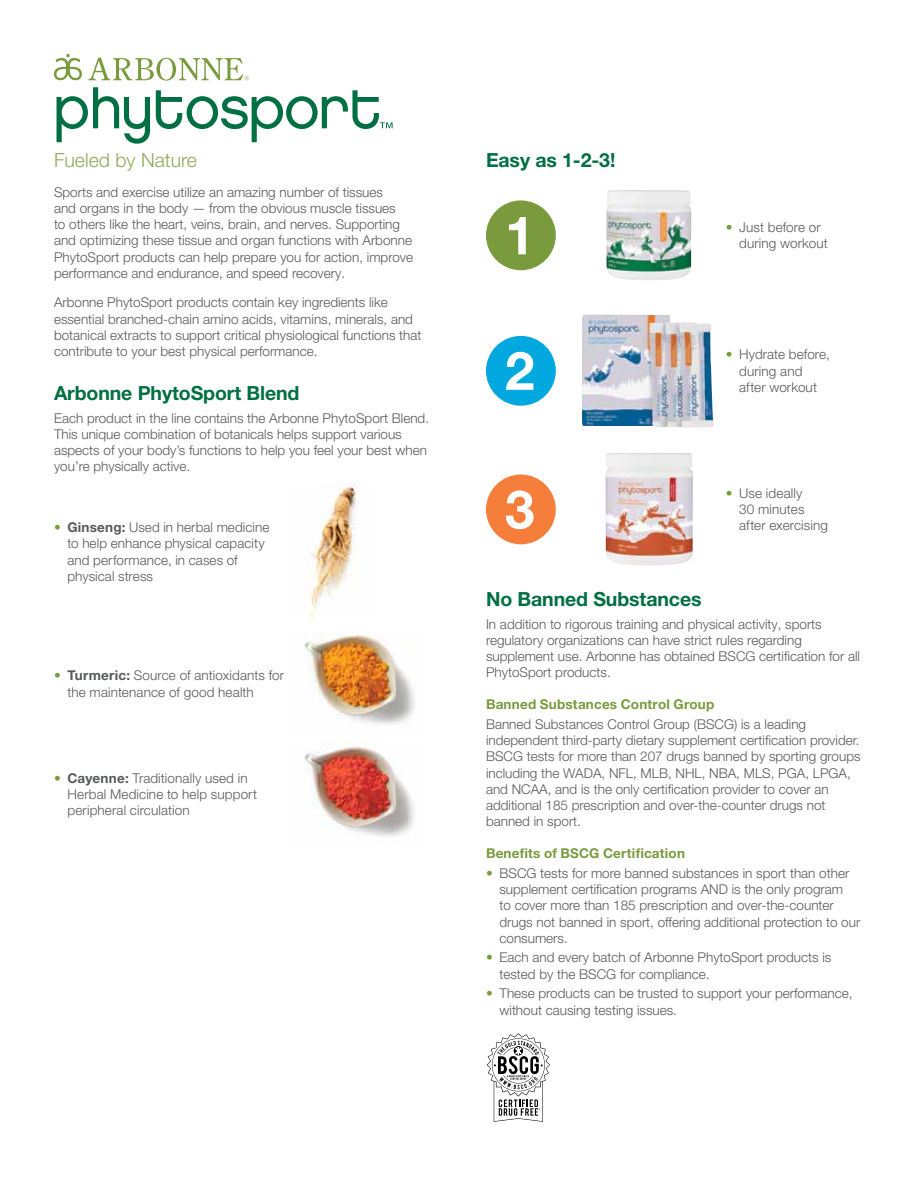
<style>
.page{position:relative;width:918px;height:1188px;background:#fff}
.page>*{position:absolute;margin:0;border:0;box-sizing:border-box;transform-origin:0 0}
.t1{font:700 53.25px "Helvetica Neue LT Pro";color:#fff}
.t2{font:700 19.5px "Helvetica Neue LT Pro";letter-spacing:-.005em;color:#006f43}
.t3{font:300 19.5px "Helvetica Neue LT Pro";color:#91a95b}
.t4{font:300 13.5px/16.2px "Helvetica Neue LT Pro";color:#58595b}
.t5{font:700 13.5px "Helvetica Neue LT Pro";letter-spacing:.015em;color:#799a3d}
.s1{font-weight:700;color:#799a3d}
.s2{font-weight:700}
</style>
<div class="page">
<svg style="left:57px;top:87px;width:93px;height:57px"></svg>
<svg style="left:54px;top:54px;width:28px;height:26px"></svg>
<svg style="left:156px;top:90px;width:237px;height:52px"></svg>
<svg style="left:88px;top:57px;width:161px;height:24px"></svg>
<img style="left:309px;top:483px;width:47px;height:137px">
<img style="left:304px;top:634px;width:111px;height:90px">
<img style="left:304px;top:746px;width:110px;height:91px">
<div style="left:486px;top:200px;width:70px;height:70px;background:#799a3d;border-radius:50%"></div>
<img style="left:606px;top:190px;width:85px;height:90px">
<div style="left:486px;top:336px;width:70px;height:70px;background:#00a8e0;border-radius:50%"></div>
<img style="left:582px;top:315px;width:132px;height:113px">
<div style="left:486px;top:475px;width:70px;height:69px;background:#f57e3a;border-radius:50%"></div>
<img style="left:605px;top:453px;width:88px;height:113px">
<svg style="left:486px;top:1033px;width:64px;height:89px"></svg>
<h2 class="t3" style="left:54px;top:148px;width:145px">Fueled by Nature</h2>
<p class="t4" style="left:54px;top:184px;width:361px">Sports and exercise utilize an amazing number of tissues<br>and organs in the body — from the obvious muscle tissues<br>to others like the heart, veins, brain, and nerves. Supporting and optimizing these tissue and organ functions with Arbonne PhytoSport products can help prepare you for action, improve performance and endurance, and speed recovery.</p>
<p class="t4" style="left:54px;top:294px;width:369px">Arbonne PhytoSport products contain key ingredients like essential branched-chain amino acids, vitamins, minerals, and botanical extracts to support critical physiological functions that contribute to your best physical performance.</p>
<h2 class="t2" style="left:54px;top:380px;width:247px">Arbonne PhytoSport Blend</h2>
<p class="t4" style="left:54px;top:409px;width:377px">Each product in the line contains the Arbonne PhytoSport Blend.<br>This unique combination of botanicals helps support various aspects of your body’s functions to help you feel your best when you’re physically active.</p>
<p class="t4" style="left:68px;top:519px;width:203px;text-indent:-14px"><span class="s1">•</span> <span class="s2">Ginseng:</span> Used in herbal medicine to help enhance physical capacity and performance, in cases of physical stress</p>
<p class="t4" style="left:68px;top:667px;width:218px;text-indent:-14px"><span class="s1">•</span> <span class="s2">Turmeric:</span> Source of antioxidants for the maintenance of good health</p>
<p class="t4" style="left:68px;top:770px;width:191px;text-indent:-14px"><span class="s1">•</span> <span class="s2">Cayenne:</span> Traditionally used in<br>Herbal Medicine to help support peripheral circulation</p>
<h2 class="t2" style="left:486px;top:148px;width:131px">Easy as 1-2-3!</h2>
<h1 class="t1" style="left:505px;top:202px;width:31px">1</h1>
<p class="t4" style="left:739px;top:219px;width:90px;text-indent:-14px"><span class="s1">•</span> Just before or during workout</p>
<h1 class="t1" style="left:505px;top:337px;width:31px">2</h1>
<p class="t4" style="left:739px;top:346px;width:92px;text-indent:-14px"><span class="s1">•</span> Hydrate before, during and after workout</p>
<h1 class="t1" style="left:505px;top:476px;width:31px">3</h1>
<p class="t4" style="left:739px;top:485px;width:90px;text-indent:-14px"><span class="s1">•</span> Use ideally<br>30 minutes after exercising</p>
<h2 class="t2" style="left:486px;top:587px;width:217px">No Banned Substances</h2>
<p class="t4" style="left:486px;top:616px;width:376px">In addition to rigorous training and physical activity, sports regulatory organizations can have strict rules regarding supplement use. Arbonne has obtained BSCG certification for all PhytoSport products.</p>
<p class="t5" style="left:486px;top:696px;width:230px">Banned Substances Control Group</p>
<p class="t4" style="left:486px;top:716px;width:376px">Banned Substances Control Group (BSCG) is a leading independent third-party dietary supplement certification provider.<br>BSCG tests for more than 207 drugs banned by sporting groups including the WADA, NFL, MLB, NHL, NBA, MLS, PGA, LPGA, and NCAA, and is the only certification provider to cover an additional 185 prescription and over-the-counter drugs not banned in sport.</p>
<p class="t5" style="left:486px;top:845px;width:201px">Benefits of BSCG Certification</p>
<p class="t4" style="left:500px;top:865px;width:362px;text-indent:-14px"><span class="s1">•</span> BSCG tests for more banned substances in sport than other supplement certification programs AND is the only program<br>to cover more than 185 prescription and over-the-counter drugs not banned in sport, offering additional protection to our consumers.</p>
<p class="t4" style="left:500px;top:949px;width:333px;text-indent:-14px"><span class="s1">•</span> Each and every batch of Arbonne PhytoSport products is tested by the BSCG for compliance.</p>
<p class="t4" style="left:500px;top:985px;width:355px;text-indent:-14px"><span class="s1">•</span> These products can be trusted to support your performance, without causing testing issues.</p>
</div>
